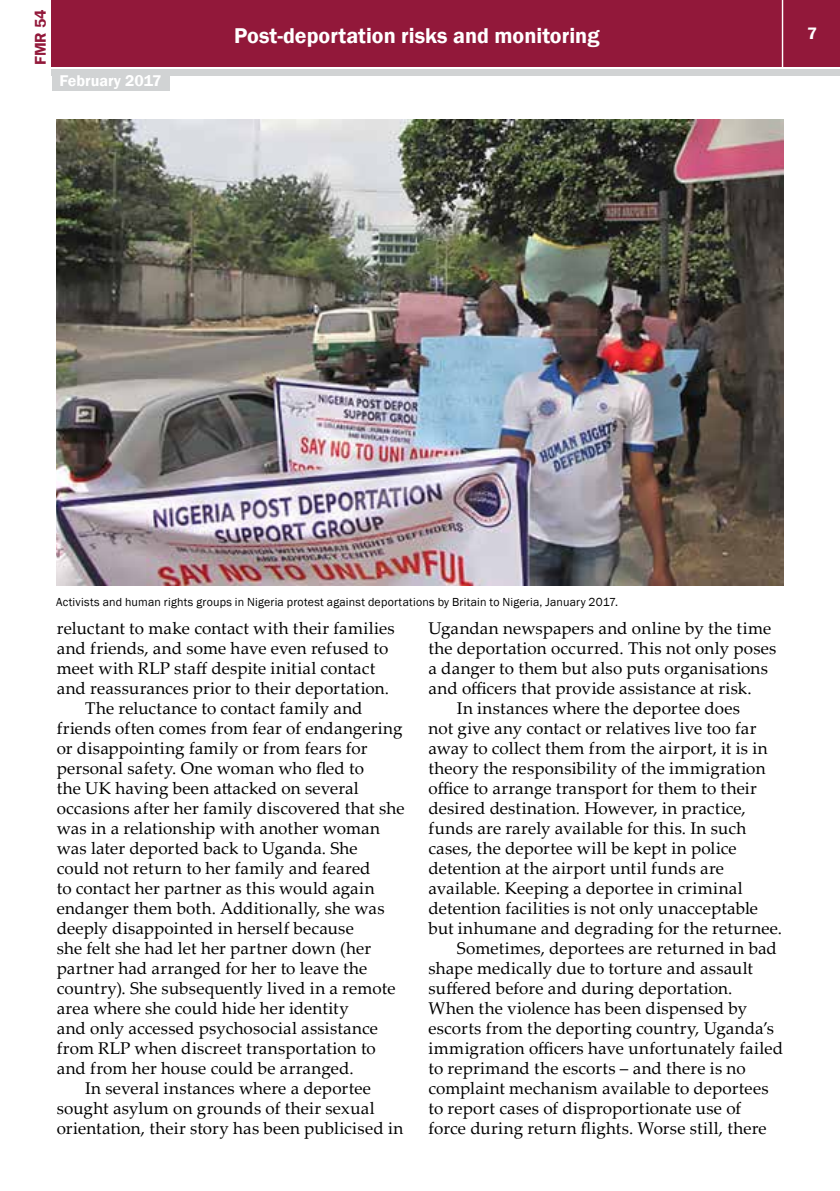
<style>
.page{position:relative;width:840px;height:1191px;background:#fff}
.page>*{position:absolute;margin:0;border:0;box-sizing:border-box;transform-origin:0 0}
.t1{font:600 22px "Franklin Gothic";color:#fff}
.t2{font:17px "Palatino Linotype";letter-spacing:.01em;color:#000}
.t3{font:600 17px "Franklin Gothic";color:#fff}
.t4{font:600 16px "Franklin Gothic";color:#fff}
.t5{font:600 16px "Franklin Gothic";color:#92183a}
.t6{font:12px "Franklin Gothic";letter-spacing:.02em;color:#000}
</style>
<div class="page">
<div style="left:52px;top:0;width:787px;height:66px;background:#92183a"></div>
<div style="left:52px;top:69px;width:787px;height:6px;background:#d1d3d4"></div>
<hr style="left:781px;top:0;width:1px;height:68px;background:#fff">
<div style="left:52px;top:73px;width:117px;height:18px;background:#d1d3d4"></div>
<img style="left:57px;top:119px;width:725px;height:467px">
<p class="t5" style="left:31px;top:65px;width:58px;rotate:-90deg">FMR 54</p>
<p class="t4" style="left:59px;top:71px;width:104px">February 2017</p>
<p class="t1" style="left:234px;top:22px;width:366px">Post-deportation risks and monitoring</p>
<p class="t3" style="left:806px;top:23px;width:11px">7</p>
<p class="t6" style="left:56px;top:594px;width:563px">Activists and human rights groups in Nigeria protest against deportations by Britain to Nigeria, January 2017.</p>
<p class="t2" style="left:57px;top:616px;width:339px">reluctant to make contact with their families</p>
<p class="t2" style="left:57px;top:636px;width:333px">and friends, and some have even refused to</p>
<p class="t2" style="left:57px;top:656px;width:320px">meet with RLP staff despite initial contact</p>
<p class="t2" style="left:57px;top:676px;width:334px">and reassurances prior to their deportation.</p>
<p class="t2" style="left:85px;top:696px;width:279px">The reluctance to contact family and</p>
<p class="t2" style="left:57px;top:716px;width:347px">friends often comes from fear of endangering</p>
<p class="t2" style="left:57px;top:736px;width:312px">or disappointing family or from fears for</p>
<p class="t2" style="left:57px;top:756px;width:309px">personal safety. One woman who fled to</p>
<p class="t2" style="left:57px;top:776px;width:303px">the UK having been attacked on several</p>
<p class="t2" style="left:57px;top:796px;width:349px">occasions after her family discovered that she</p>
<p class="t2" style="left:57px;top:816px;width:325px">was in a relationship with another woman</p>
<p class="t2" style="left:57px;top:836px;width:302px">was later deported back to Uganda. She</p>
<p class="t2" style="left:57px;top:856px;width:315px">could not return to her family and feared</p>
<p class="t2" style="left:57px;top:876px;width:319px">to contact her partner as this would again</p>
<p class="t2" style="left:57px;top:896px;width:329px">endanger them both. Additionally, she was</p>
<p class="t2" style="left:57px;top:916px;width:298px">deeply disappointed in herself because</p>
<p class="t2" style="left:57px;top:936px;width:315px">she felt she had let her partner down (her</p>
<p class="t2" style="left:57px;top:956px;width:312px">partner had arranged for her to leave the</p>
<p class="t2" style="left:57px;top:976px;width:340px">country). She subsequently lived in a remote</p>
<p class="t2" style="left:57px;top:996px;width:293px">area where she could hide her identity</p>
<p class="t2" style="left:57px;top:1016px;width:322px">and only accessed psychosocial assistance</p>
<p class="t2" style="left:57px;top:1036px;width:320px">from RLP when discreet transportation to</p>
<p class="t2" style="left:57px;top:1056px;width:298px">and from her house could be arranged.</p>
<p class="t2" style="left:85px;top:1076px;width:287px">In several instances where a deportee</p>
<p class="t2" style="left:57px;top:1096px;width:319px">sought asylum on grounds of their sexual</p>
<p class="t2" style="left:57px;top:1116px;width:348px">orientation, their story has been publicised in</p>
<p class="t2" style="left:428px;top:616px;width:344px">Ugandan newspapers and online by the time</p>
<p class="t2" style="left:428px;top:636px;width:349px">the deportation occurred. This not only poses</p>
<p class="t2" style="left:428px;top:656px;width:341px">a danger to them but also puts organisations</p>
<p class="t2" style="left:428px;top:676px;width:324px">and officers that provide assistance at risk.</p>
<p class="t2" style="left:456px;top:696px;width:284px">In instances where the deportee does</p>
<p class="t2" style="left:428px;top:716px;width:329px">not give any contact or relatives live too far</p>
<p class="t2" style="left:428px;top:736px;width:340px">away to collect them from the airport, it is in</p>
<p class="t2" style="left:428px;top:756px;width:338px">theory the responsibility of the immigration</p>
<p class="t2" style="left:428px;top:776px;width:330px">office to arrange transport for them to their</p>
<p class="t2" style="left:428px;top:796px;width:318px">desired destination. However, in practice,</p>
<p class="t2" style="left:428px;top:816px;width:319px">funds are rarely available for this. In such</p>
<p class="t2" style="left:428px;top:836px;width:309px">cases, the deportee will be kept in police</p>
<p class="t2" style="left:428px;top:856px;width:297px">detention at the airport until funds are</p>
<p class="t2" style="left:428px;top:876px;width:315px">available. Keeping a deportee in criminal</p>
<p class="t2" style="left:428px;top:896px;width:331px">detention facilities is not only unacceptable</p>
<p class="t2" style="left:428px;top:916px;width:355px">but inhumane and degrading for the returnee.</p>
<p class="t2" style="left:456px;top:936px;width:321px">Sometimes, deportees are returned in bad</p>
<p class="t2" style="left:428px;top:956px;width:326px">shape medically due to torture and assault</p>
<p class="t2" style="left:428px;top:976px;width:305px">suffered before and during deportation.</p>
<p class="t2" style="left:428px;top:995px;width:320px">When the violence has been dispensed by</p>
<p class="t2" style="left:428px;top:1015px;width:347px">escorts from the deporting country, Uganda’s</p>
<p class="t2" style="left:428px;top:1035px;width:356px">immigration officers have unfortunately failed</p>
<p class="t2" style="left:428px;top:1055px;width:318px">to reprimand the escorts – and there is no</p>
<p class="t2" style="left:428px;top:1075px;width:341px">complaint mechanism available to deportees</p>
<p class="t2" style="left:428px;top:1095px;width:314px">to report cases of disproportionate use of</p>
<p class="t2" style="left:428px;top:1115px;width:339px">force during return flights. Worse still, there</p>
</div>
